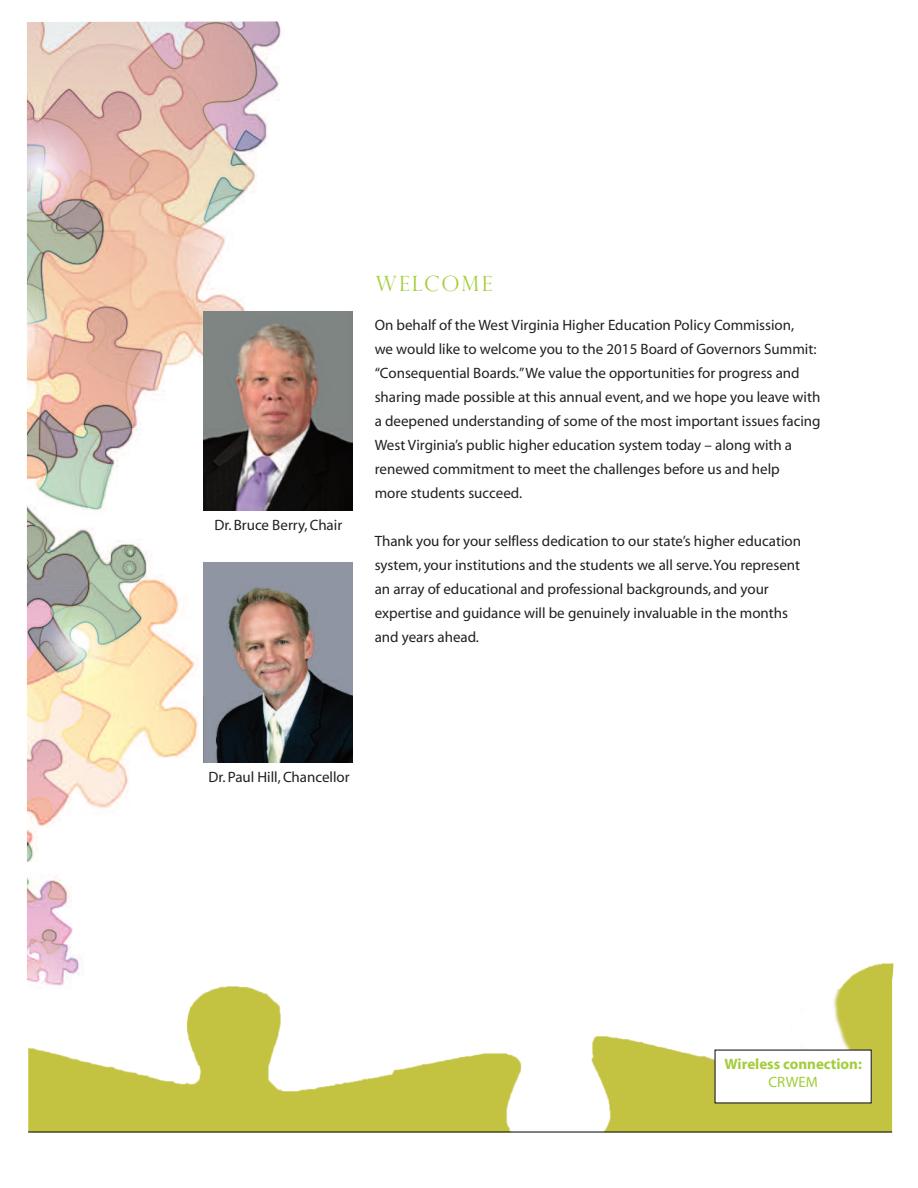
<style>
.page{position:relative;width:918px;height:1188px;background:#fff}
.page>*{position:absolute;margin:0;border:0;box-sizing:border-box;transform-origin:0 0}
.t1{font:300 21px "Perpetua Titling";letter-spacing:.1em;color:#a3cd39}
.t2{font:15px/24px "Myriad";color:#231f20}
.t3{font:700 15px "Myriad";color:#a3cd39}
.t4{font:15px "Myriad";color:#a3cd39}
</style>
<div class="page">
<img style="left:28px;top:962px;width:866px;height:170px">
<svg style="left:348px;top:311px;width:40px;height:689px"></svg>
<img style="left:27px;top:21px;width:321px;height:979px">
<hr style="left:28px;top:1132px;width:864px;height:1px;background:#000">
<img style="left:204px;top:311px;width:148px;height:199px">
<img style="left:204px;top:563px;width:148px;height:199px">
<div style="left:715px;top:1050px;width:156px;height:53px;background:#fff"></div>
<p class="t2" style="left:214px;top:514px;width:129px">Dr. Bruce Berry,Chair</p>
<h1 class="t1" style="left:375px;top:272px;width:118px">WELCOME</h1>
<p class="t2" style="left:375px;top:314px;width:447px">On behalf of the West Virginia Higher Education Policy Commission,<br>we would like to welcome you to the 2015 Board of Governors Summit: “Consequential Boards.”We value the opportunities for progress and sharing made possible at this annual event, and we hope you leave with a deepened understanding of some of the most important issues facing West Virginia’s public higher education system today – along with a renewed commitment to meet the challenges before us and help<br>more students succeed.</p>
<p class="t2" style="left:375px;top:530px;width:428px">Thank you for your selfless dedication to our state’s higher education system, your institutions and the students we all serve.You represent an array of educational and professional backgrounds, and your expertise and guidance will be genuinely invaluable in the months and years ahead.</p>
<p class="t2" style="left:209px;top:766px;width:143px">Dr. Paul Hill,Chancellor</p>
<p class="t3" style="left:724px;top:1059px;width:139px">Wireless connection:</p>
<p class="t4" style="left:769px;top:1077px;width:51px">CRWEM</p>
</div>
